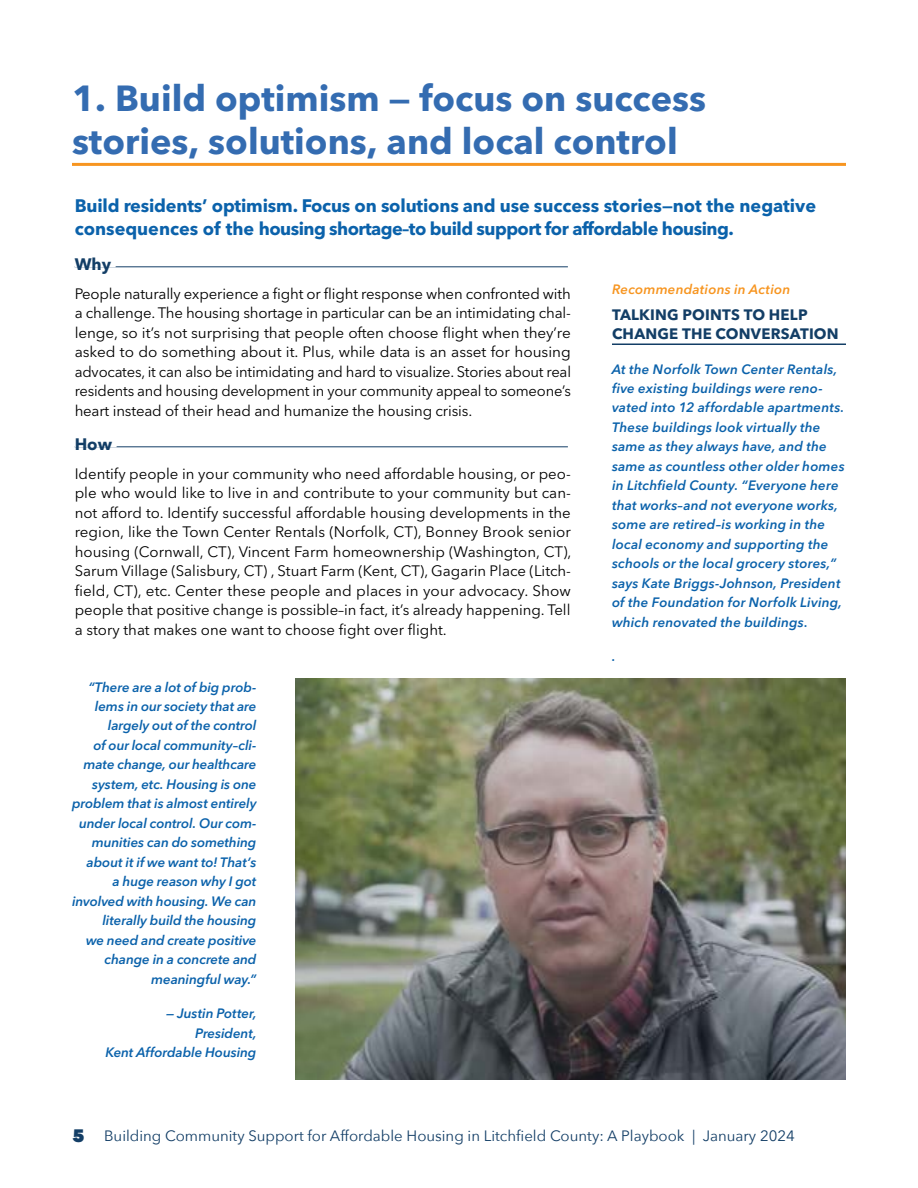
<style>
.page{position:relative;width:918px;height:1188px;background:#fff}
.page>*{position:absolute;margin:0;border:0;box-sizing:border-box;transform-origin:0 0}
.t1{font:700 36px/43.2px "Avenir Next LT Pro";color:#346cb1}
.t2{font:700 18px/24px "Avenir Next LT Pro";letter-spacing:-.01em;color:#0b62ab}
.t3{font:700 16.5px "Avenir Next LT Pro";color:#133e66}
.t4{font:15px/19.5px "Avenir Next LT Pro";letter-spacing:-.01em;color:#000;text-align:justify}
.t5{font:15px "Avenir Next";color:#133e66}
.t6{font:700 15px/19.5px "Avenir Next LT Pro";letter-spacing:.01em;color:#133e66}
.t7{font:italic 600 13.5px/19.5px "Avenir Next LT Pro";letter-spacing:.005em;color:#0b62ab;text-align:right}
.t8{font:italic 600 13.5px "Avenir Next LT Pro";letter-spacing:.01em;color:#f79520}
.s1{font-weight:800;font-size:18px}
</style>
<div class="page">
<hr style="left:75px;top:267px;width:493px;height:1px;background:#133e66">
<hr style="left:75px;top:447px;width:493px;height:1px;background:#133e66">
<hr style="left:72px;top:163px;width:774px;height:3px;background:#f79520">
<hr style="left:612px;top:344px;width:234px;height:1px;background:#133e66">
<img style="left:295px;top:678px;width:551px;height:402px">
<h1 class="t1" style="left:72px;top:76px;width:636px">1. Build optimism — focus on success stories, solutions, and local control</h1>
<p class="t2" style="left:75px;top:193px;width:743px">Build residents’ optimism. Focus on solutions and use success stories—not the negative consequences of the housing shortage–to build support for affordable housing.</p>
<p class="t3" style="left:75px;top:254px;width:38px">Why</p>
<p class="t4" style="left:75px;top:283px;width:498px">People naturally experience a fight or flight response when confronted with a challenge. The housing shortage in particular can be an intimidating chal&shy;lenge, so it’s not surprising that people often choose flight when they’re asked to do something about it. Plus, while data is an asset for housing advocates, it can also be intimidating and hard to visualize. Stories about real residents and housing development in your community appeal to someone’s heart instead of their head and humanize the housing crisis.</p>
<p class="t3" style="left:75px;top:434px;width:39px">How</p>
<p class="t4" style="left:75px;top:463px;width:498px">Identify people in your community who need affordable housing, or peo&shy;ple who would like to live in and contribute to your community but can&shy;not afford to. Identify successful affordable housing developments in the region, like the Town Center Rentals (Norfolk, CT), Bonney Brook senior housing (Cornwall, CT), Vincent Farm homeownership (Washington, CT), Sarum Village (Salisbury, CT) , Stuart Farm (Kent, CT), Gagarin Place (Litch&shy;field, CT), etc. Center these people and places in your advocacy. Show people that positive change is possible–in fact, it’s already happening. Tell a story that makes one want to choose fight over flight.</p>
<p class="t8" style="left:612px;top:281px;width:180px">Recommendations in Action</p>
<p class="t6" style="left:612px;top:304px;width:228px">TALKING POINTS TO HELP<br>CHANGE THE CONVERSATION</p>
<p class="t7" style="left:612px;top:359px;width:234px;text-align:left">At the Norfolk Town Center Rentals, five existing buildings were reno&shy;vated into 12 affordable apartments.<br>These buildings look virtually the same as they always have, and the same as countless other older homes in Litchfield County. “Everyone here that works–and not everyone works, some are retired–is working in the local economy and supporting the schools or the local grocery stores,” says Kate Briggs-Johnson, President of the Foundation for Norfolk Living, which renovated the buildings.</p>
<p class="t7" style="left:612px;top:647px;width:5px">.</p>
<p class="t7" style="left:72px;top:677px;width:186px">“There are a lot of big prob&shy;lems in our society that are largely out of the control<br>of our local community–cli&shy;mate change, our healthcare system, etc. Housing is one problem that is almost entirely under local control. Our com&shy;munities can do something about it if we want to! That’s<br>a huge reason why I got involved with housing. We can literally build the housing<br>we need and create positive change in a concrete and meaningful way.”</p>
<p class="t7" style="left:105px;top:1004px;width:153px">— Justin Potter,<br>President,<br>Kent Affordable Housing</p>
<p class="t5" style="left:72px;top:1123px;width:724px"><span class="s1">5</span> Building Community Support for Affordable Housing in Litchfield County: A Playbook | January 2024</p>
</div>
